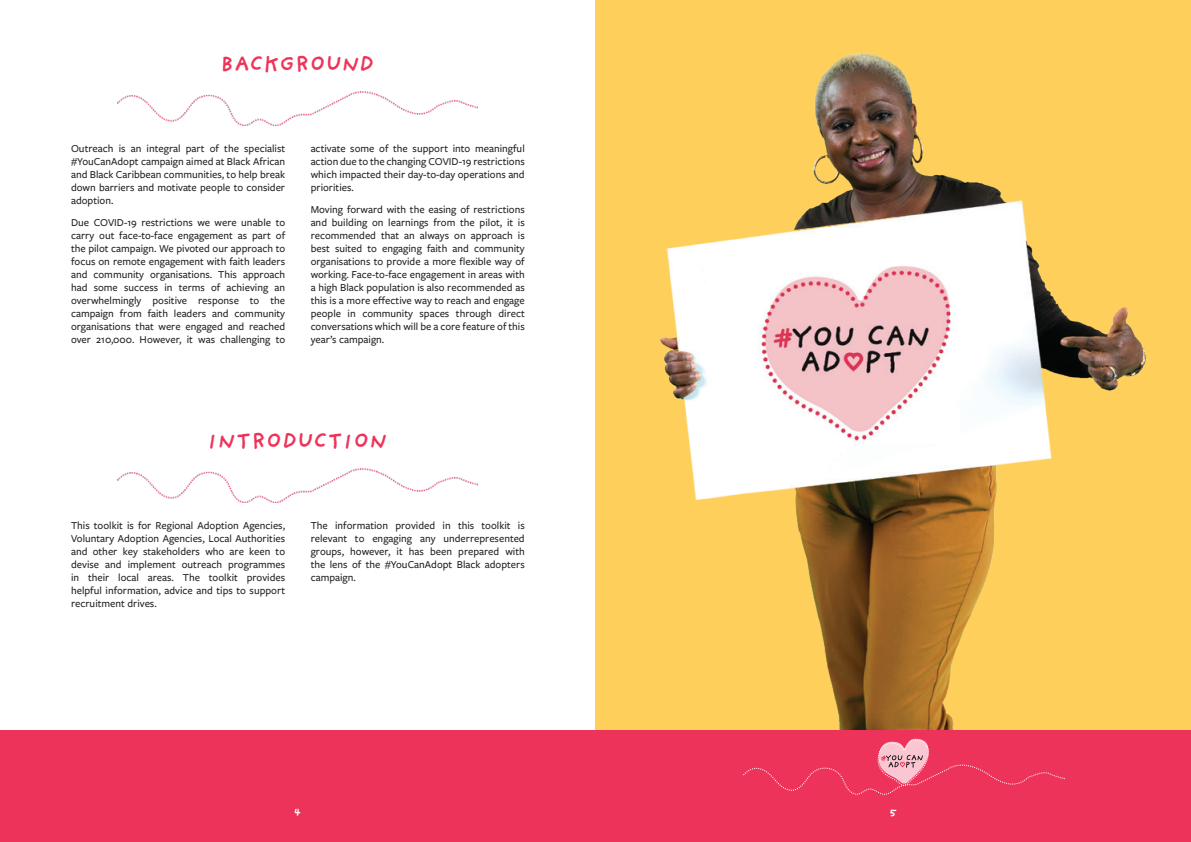
<style>
.page{position:relative;width:1191px;height:842px;background:#fff}
.page>*{position:absolute;margin:0;border:0;box-sizing:border-box;transform-origin:0 0}
.t1{font:700 22px "Providence Sans Pro";letter-spacing:.02em;color:#ee335a}
.t2{font:700 12px "Providence Sans Pro";color:#fff}
.t3{font:500 11px/13px "Freight Sans Pro";color:#231f20;text-align:justify}
</style>
<div class="page">
<img style="left:118px;top:92px;width:359px;height:34px">
<div style="left:595px;top:0;width:596px;height:754px;background:#fecf5b"></div>
<img style="left:660px;top:53px;width:486px;height:677px">
<div style="left:0;top:730px;width:1191px;height:112px;background:#ee335a"></div>
<svg style="left:743px;top:739px;width:321px;height:56px"></svg>
<img style="left:118px;top:468px;width:359px;height:34px">
<p class="t1" style="left:220px;top:51px;width:155px">BACKGROUND</p>
<p class="t3" style="left:71px;top:142px;width:216px">Outreach is an integral part of the specialist #YouCanAdopt campaign aimed at Black African and Black Caribbean communities, to help break down barriers and motivate people to consider adoption.</p>
<p class="t3" style="left:71px;top:215px;width:216px">Due COVID-19 restrictions we were unable to carry out face-to-face engagement as part of the pilot campaign. We pivoted our approach to focus on remote engagement with faith leaders and community organisations. This approach had some success in terms of achieving an overwhelmingly positive response to the campaign from faith leaders and community organisations that were engaged and reached over 210,000. However, it was challenging to</p>
<p class="t3" style="left:311px;top:142px;width:216px">activate some of the support into meaningful action due to the changing COVID-19 restrictions which impacted their day-to-day operations and priorities.</p>
<p class="t3" style="left:311px;top:202px;width:216px">Moving forward with the easing of restrictions and building on learnings from the pilot, it is recommended that an always on approach is best suited to engaging faith and community organisations to provide a more flexible way of working. Face-to-face engagement in areas with a high Black population is also recommended as this is a more effective way to reach and engage people in community spaces through direct conversations which will be a core feature of this year’s campaign.</p>
<p class="t1" style="left:208px;top:427px;width:181px">INTRODUCTION</p>
<p class="t3" style="left:71px;top:518px;width:216px">This toolkit is for Regional Adoption Agencies, Voluntary Adoption Agencies, Local Authorities and other key stakeholders who are keen to devise and implement outreach programmes in their local areas. The toolkit provides helpful information, advice and tips to support recruitment drives.</p>
<p class="t3" style="left:311px;top:518px;width:216px">The information provided in this toolkit is relevant to engaging any underrepresented groups, however, it has been prepared with the lens of the #YouCanAdopt Black adopters campaign.</p>
<p class="t2" style="left:294px;top:805px;width:9px">4</p>
<p class="t2" style="left:889px;top:805px;width:9px">5</p>
</div>
